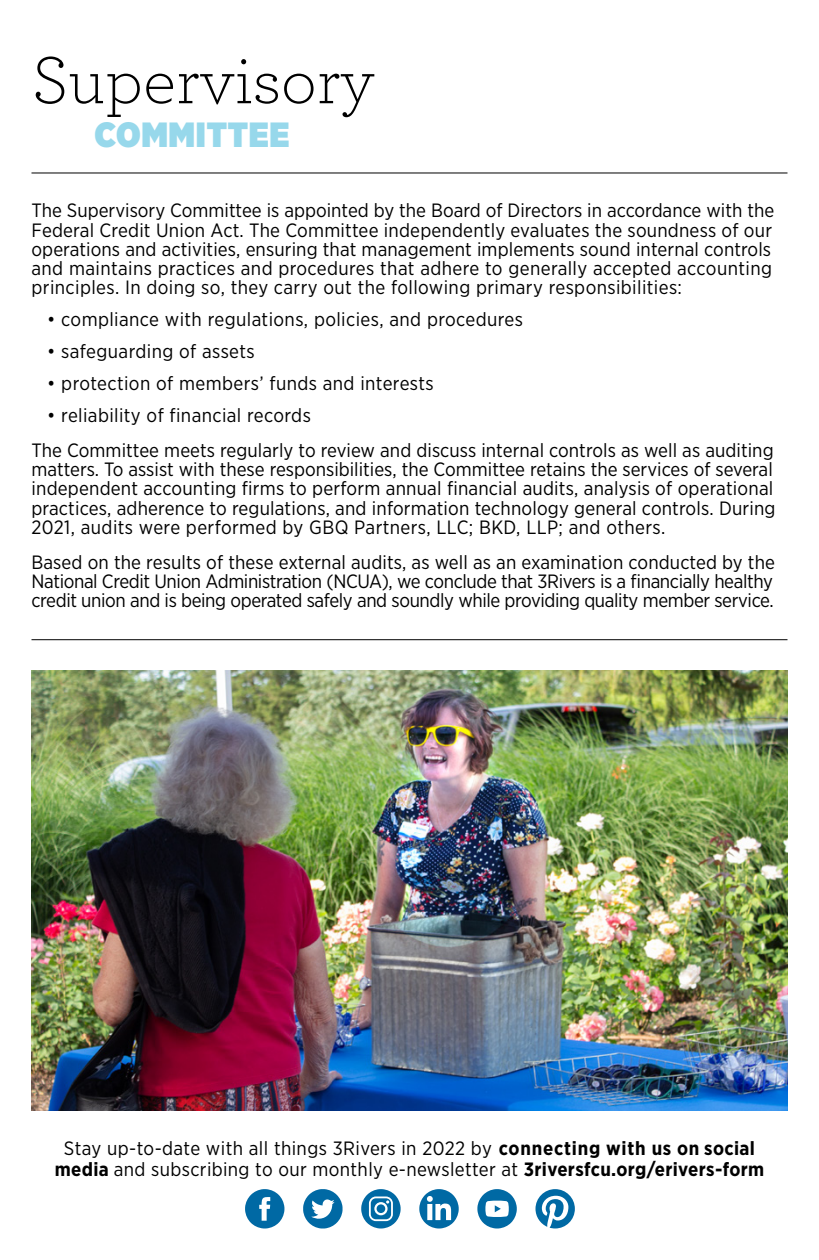
<style>
.page{position:relative;width:819px;height:1260px;background:#fff}
.page>*{position:absolute;margin:0;border:0;box-sizing:border-box;transform-origin:0 0}
.t1{font:300 70px "Archer";color:#000}
.t2{font:900 35px "Gotham Narrow";letter-spacing:.02em;color:#97d8eb}
.t3{font:19.25px/19.2px "Gotham Narrow";letter-spacing:.01em;color:#000}
.s1{font-weight:700}
</style>
<div class="page">
<hr style="left:32px;top:173px;width:756px;height:1px;background:#000">
<svg style="left:419px;top:1189px;width:40px;height:39px"></svg>
<svg style="left:477px;top:1189px;width:40px;height:39px"></svg>
<svg style="left:536px;top:1189px;width:39px;height:39px"></svg>
<svg style="left:303px;top:1189px;width:40px;height:39px"></svg>
<svg style="left:245px;top:1189px;width:39px;height:39px"></svg>
<svg style="left:361px;top:1189px;width:40px;height:39px"></svg>
<img style="left:32px;top:671px;width:756px;height:440px">
<hr style="left:32px;top:639px;width:756px;height:1px;background:#000">
<h1 class="t1" style="left:32px;top:34px;width:344px">Supervisory</h1>
<h2 class="t2" style="left:94px;top:111px;width:196px">COMMITTEE</h2>
<p class="t3" style="left:32px;top:201px;width:744px">The Supervisory Committee is appointed by the Board of Directors in accordance with the Federal Credit Union Act. The Committee independently evaluates the soundness of our operations and activities, ensuring that management implements sound internal controls and maintains practices and procedures that adhere to generally accepted accounting principles. In doing so, they carry out the following primary responsibilities:</p>
<p class="t3" style="left:47px;top:309px;width:477px">• compliance with regulations, policies, and procedures</p>
<p class="t3" style="left:47px;top:341px;width:209px">• safeguarding of assets</p>
<p class="t3" style="left:47px;top:373px;width:388px">• protection of members’ funds and interests</p>
<p class="t3" style="left:32px;top:397px;width:744px;line-height:35px;text-indent:16px">• reliability of financial records<br>The Committee meets regularly to review and discuss internal controls as well as auditing</p>
<p class="t3" style="left:32px;top:459px;width:746px">matters. To assist with these responsibilities, the Committee retains the services of several independent accounting firms to perform annual financial audits, analysis of operational practices, adherence to regulations, and information technology general controls. During 2021, audits were performed by GBQ Partners, LLC; BKD, LLP; and others.</p>
<p class="t3" style="left:32px;top:552px;width:745px;text-align:justify">Based on the results of these external audits, as well as an examination conducted by the National Credit Union Administration (NCUA), we conclude that 3Rivers is a financially healthy credit union and is being operated safely and soundly while providing quality member service.</p>
<p class="t3" style="left:55px;top:1137px;width:711px;line-height:21px;text-align:center">Stay up-to-date with all things 3Rivers in 2022 by <span class="s1">connecting with us on social media</span> and subscribing to our monthly e-newsletter at <span class="s1">3riversfcu.org/erivers-form</span></p>
</div>
